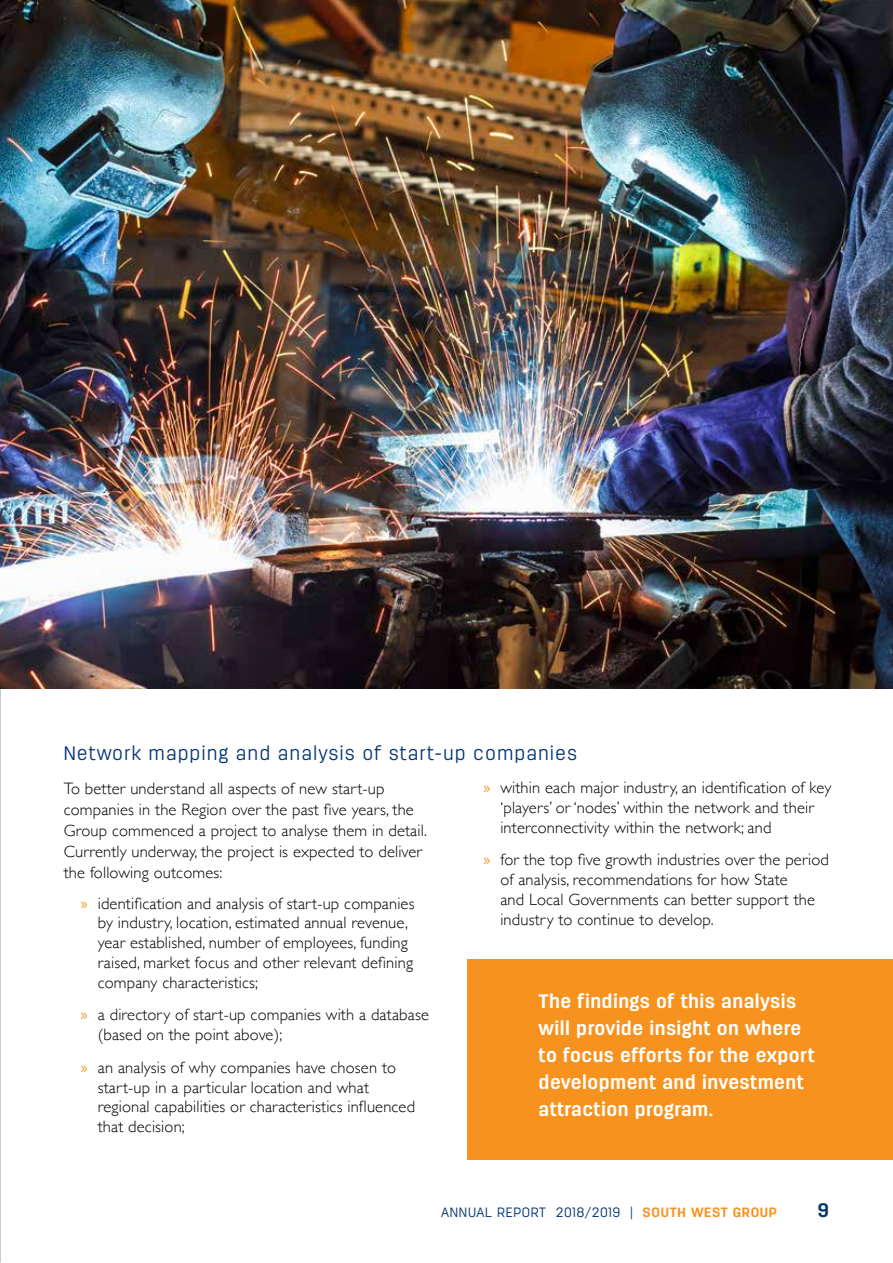
<style>
.page{position:relative;width:893px;height:1263px;background:#fff}
.page>*{position:absolute;margin:0;border:0;box-sizing:border-box;transform-origin:0 0}
.t1{font:700 19.5px/27px "Antartida RD Ess";letter-spacing:.02em;color:#fff}
.t2{font:300 19.5px "Antartida RD Ess";letter-spacing:.05em;color:#043673}
.t3{font:700 19.5px "Antartida RD Ess";color:#043673}
.t4{font:300 16.5px/19.8px "Gill Sans";letter-spacing:.01em;color:#000}
.t5{font:300 13.5px "Antartida RD Ess";letter-spacing:.05em;color:#043673}
.s1{font-family:"Myriad Pro";font-weight:400;color:#f7921e}
.s2{font-weight:700;color:#f7921e}
</style>
<div class="page">
<img style="left:0;top:0;width:893px;height:689px">
<div style="left:467px;top:959px;width:426px;height:200px;background:#f7921e"></div>
<p class="t2" style="left:64px;top:743px;width:515px">Network mapping and analysis of start-up companies</p>
<p class="t4" style="left:64px;top:777px;width:365px;line-height:21px">To better understand all aspects of new start-up companies in the Region over the past five years, the Group commenced a project to analyse them in detail.<br>Currently underway, the project is expected to deliver the following outcomes:</p>
<p class="t4" style="left:98px;top:892px;width:318px;text-indent:-17px"><span class="s1">»</span> identification and analysis of start-up companies by industry, location, estimated annual revenue, year established, number of employees, funding raised, market focus and other relevant defining company characteristics;</p>
<p class="t4" style="left:98px;top:1004px;width:333px;text-indent:-17px"><span class="s1">»</span> a directory of start-up companies with a database (based on the point above);</p>
<p class="t4" style="left:98px;top:1057px;width:319px;text-indent:-17px"><span class="s1">»</span> an analysis of why companies have chosen to start-up in a particular location and what regional capabilities or characteristics influenced that decision;</p>
<p class="t4" style="left:500px;top:777px;width:333px;text-indent:-17px"><span class="s1">»</span> within each major industry, an identification of key ‘players’ or ‘nodes’ within the network and their interconnectivity within the network; and</p>
<p class="t4" style="left:500px;top:849px;width:330px;text-indent:-17px"><span class="s1">»</span> for the top five growth industries over the period of analysis, recommendations for how State<br>and Local Governments can better support the industry to continue to develop.</p>
<p class="t1" style="left:539px;top:988px;width:278px">The findings of this analysis will provide insight on where to focus efforts for the export development and investment attraction program.</p>
<p class="t5" style="left:441px;top:1205px;width:337px">ANNUAL REPORT 2018/2019 | <span class="s2">SOUTH WEST GROUP</span></p>
<p class="t3" style="left:818px;top:1200px;width:13px">9</p>
</div>
